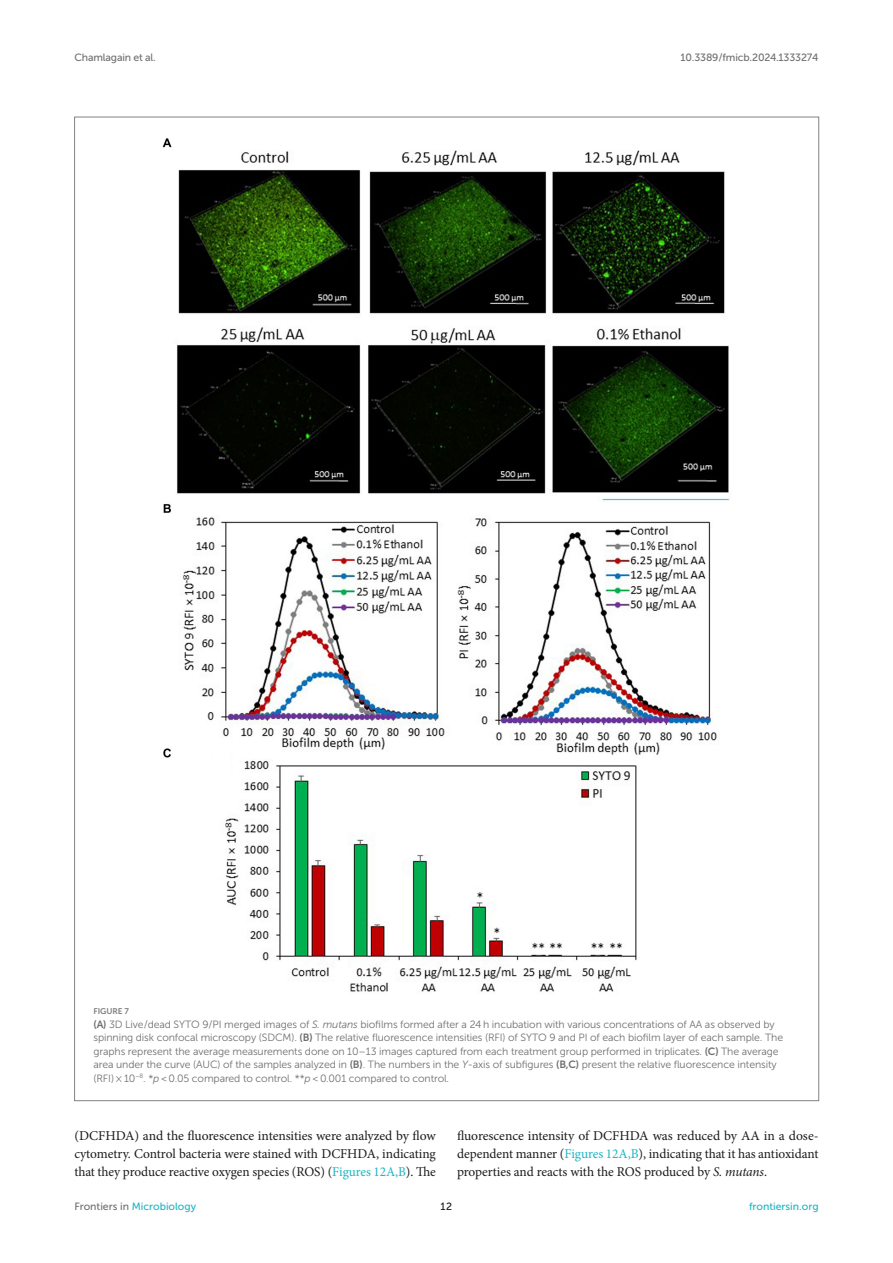
<style>
.page{position:relative;width:893px;height:1263px;background:#fff}
.page>*{position:absolute;margin:0;border:0;box-sizing:border-box;transform-origin:0 0}
.TEXT_FLUSH{font:13.5px/18px "Minion Pro";letter-spacing:-.005em;color:#1b1c1b;text-align:justify}
.FIG_LEG{font:10.5px/13.5px "Museo Sans 300";letter-spacing:-.01em;color:#706f70}
.t1{font:10.5px "Museo Sans 500";letter-spacing:-.015em;color:#706f70}
.t2{font:10.5px "Museo Sans 500";color:#1db5c3}
.t3{font:10.5px "Museo Sans 500";color:#1b1c1b}
.FIG_HD{font:8.25px "Museo Sans 700";letter-spacing:-.01em;color:#7e7f7f}
.s1{font-family:"Museo Sans 700"}
.s2{font-style:italic}
.s3{color:#1db5c3}
.s4{color:#706f70}
</style>
<div class="page">
<img style="left:162px;top:138px;width:568px;height:854px">
<p class="t1" style="left:74px;top:51px;width:83px">Chamlagain et al.</p>
<p class="t1" style="left:681px;top:51px;width:139px">10.3389/fmicb.2024.1333274</p>
<p class="FIG_HD" style="left:94px;top:1007px;width:37px">FIGURE 7</p>
<p class="FIG_LEG" style="left:94px;top:1017px;width:691px"><span class="s1">(A)</span> 3D Live/dead SYTO 9/PI merged images of <span class="s2">S. mutans</span> biofilms formed after a 24 h incubation with various concentrations of AA as observed by spinning disk confocal microscopy (SDCM). <span class="s1">(B)</span> The relative fluorescence intensities (RFI) of SYTO 9 and PI of each biofilm layer of each sample. The graphs represent the average measurements done on 10–13 images captured from each treatment group performed in triplicates. <span class="s1">(C)</span> The average area under the curve (AUC) of the samples analyzed in <span class="s1">(B)</span>. The numbers in the <span class="s2">Y</span>-axis of subfigures <span class="s1">(B,C)</span> present the relative fluorescence intensity (RFI) × 10<sup>−</sup><sup>8</sup>. *<span class="s2">p</span> &lt; 0.05 compared to control. **<span class="s2">p</span> &lt; 0.001 compared to control.</p>
<p class="TEXT_FLUSH" style="left:74px;top:1127px;width:363px">(DCFHDA) and the fluorescence intensities were analyzed by flow cytometry. Control bacteria were stained with DCFHDA, indicating that they produce reactive oxygen species (ROS) (<span class="s3">Figures 12A,B</span>). The</p>
<p class="TEXT_FLUSH" style="left:457px;top:1127px;width:363px">fluorescence intensity of DCFHDA was reduced by AA in a dose&shy;dependent manner (<span class="s3">Figures 12A,B</span>), indicating that it has antioxidant properties and reacts with the ROS produced by <span class="s2">S. mutans</span>.</p>
<p class="t2" style="left:74px;top:1200px;width:123px"><span class="s4">Frontiers in</span> Microbiology</p>
<p class="t3" style="left:441px;top:1200px;width:13px">12</p>
<p class="t2" style="left:749px;top:1200px;width:71px">frontiersin.org</p>
</div>
